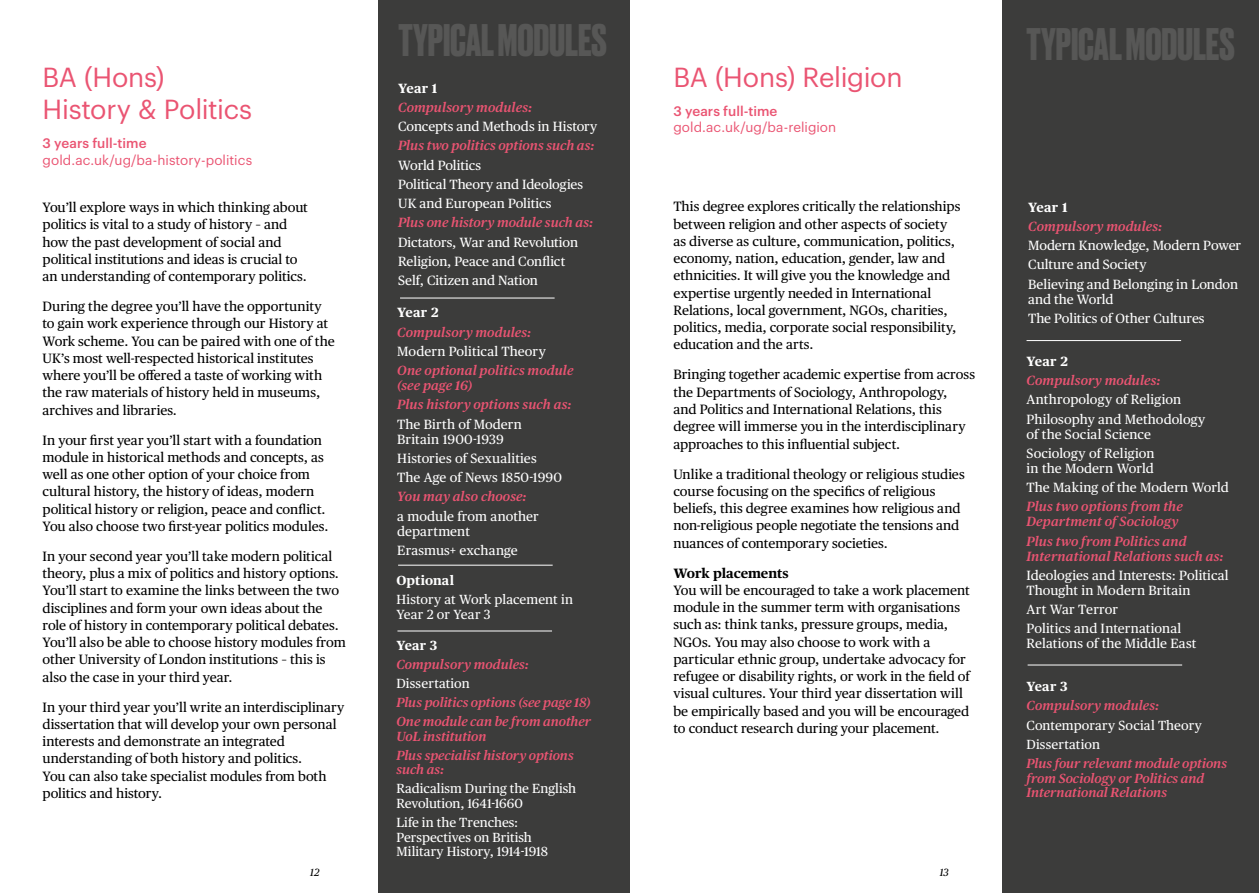
<style>
.page{position:relative;width:1259px;height:893px;background:#fff}
.page>*{position:absolute;margin:0;border:0;box-sizing:border-box;transform-origin:0 0}
.t1{font:700 42.9px "Druk";color:#575756}
.t2{font:27px/31.5px "Graphik";letter-spacing:-.01em;color:#ea5472}
.t3{font:13.5px/17.2px "Publico Text";color:#000}
.t4{font:13.5px "Graphik";letter-spacing:.005em;color:#ea5472}
.t5{font:500 13.5px "Graphik";color:#ea5472}
.t6{font:700 13.5px "Publico Text";letter-spacing:-.01em;color:#000}
.t7{font:13.35px/19.2px "Publico Text";color:#fff}
.t8{font:italic 600 13.35px/15px "Publico Text";letter-spacing:.005em;color:#ea5472}
.t9{font:700 13.35px "Publico Text";letter-spacing:.01em;color:#fff}
.t10{font:italic 600 13.2px/18.9px "Publico Text";letter-spacing:-.005em;color:#ea5472}
.t11{font:13.2px/14.7px "Publico Text";letter-spacing:.005em;color:#fff}
.t12{font:700 13.2px "Publico Text";letter-spacing:.01em;color:#fff}
.t13{font:italic 10.5px "Publico Text";color:#000}
</style>
<div class="page">
<div style="left:1002px;top:0;width:257px;height:893px;background:#3c3c3b"></div>
<div style="left:378px;top:0;width:251px;height:893px;background:#3c3c3b"></div>
<hr style="left:400px;top:298px;width:154px;height:1px;background:#fff">
<hr style="left:398px;top:565px;width:154px;height:1px;background:#fff">
<hr style="left:397px;top:631px;width:155px;height:1px;background:#fff">
<hr style="left:1026px;top:340px;width:155px;height:1px;background:#fff">
<hr style="left:1027px;top:665px;width:155px;height:1px;background:#fff">
<h2 class="t2" style="left:43px;top:60px;width:211px">BA (Hons)<br>History &amp; Politics</h2>
<p class="t5" style="left:43px;top:133px;width:105px">3 years full-time</p>
<p class="t4" style="left:43px;top:150px;width:211px">gold.ac.uk/ug/ba-history-politics</p>
<p class="t3" style="left:43px;top:198px;width:267px">You’ll explore ways in which thinking about politics is vital to a study of history – and how the past development of social and political institutions and ideas is crucial to an understanding of contemporary politics.</p>
<p class="t3" style="left:43px;top:297px;width:294px">During the degree you’ll have the opportunity to gain work experience through our History at Work scheme. You can be paired with one of the UK’s most well-respected historical institutes where you’ll be offered a taste of working with the raw materials of history held in museums, archives and libraries.</p>
<p class="t3" style="left:43px;top:430px;width:287px">In your first year you’ll start with a foundation module in historical methods and concepts, as well as one other option of your choice from cultural history, the history of ideas, modern political history or religion, peace and conflict.<br>You also choose two first-year politics modules.</p>
<p class="t3" style="left:43px;top:547px;width:305px">In your second year you’ll take modern political theory, plus a mix of politics and history options.<br>You’ll start to examine the links between the two disciplines and form your own ideas about the role of history in contemporary political debates.<br>You’ll also be able to choose history modules from other University of London institutions – this is also the case in your third year.</p>
<p class="t3" style="left:43px;top:697px;width:303px">In your third year you’ll write an interdisciplinary dissertation that will develop your own personal interests and demonstrate an integrated understanding of both history and politics.<br>You can also take specialist modules from both politics and history.</p>
<h1 class="t1" style="left:398px;top:11px;width:210px">TYPICAL MODULES</h1>
<p class="t9" style="left:398px;top:78px;width:41px">Year 1</p>
<p class="t8" style="left:398px;top:99px;width:135px">Compulsory modules:</p>
<p class="t7" style="left:398px;top:116px;width:201px">Concepts and Methods in History</p>
<p class="t8" style="left:398px;top:137px;width:198px">Plus two politics options such as:</p>
<p class="t7" style="left:398px;top:155px;width:187px">World Politics<br>Political Theory and Ideologies<br>UK and European Politics</p>
<p class="t8" style="left:398px;top:214px;width:196px">Plus one history module such as:</p>
<p class="t7" style="left:398px;top:232px;width:181px">Dictators, War and Revolution<br>Religion, Peace and Conflict<br>Self, Citizen and Nation</p>
<p class="t9" style="left:397px;top:302px;width:43px">Year 2</p>
<p class="t8" style="left:397px;top:323px;width:135px">Compulsory modules:</p>
<p class="t7" style="left:397px;top:341px;width:150px">Modern Political Theory</p>
<p class="t8" style="left:397px;top:362px;width:178px">One optional politics module (see page 16)</p>
<p class="t8" style="left:397px;top:396px;width:176px">Plus history options such as:</p>
<p class="t7" style="left:397px;top:416px;width:126px;line-height:15px">The Birth of Modern<br>Britain 1900-1939</p>
<p class="t7" style="left:397px;top:448px;width:166px">Histories of Sexualities<br>The Age of News 1850-1990</p>
<p class="t8" style="left:397px;top:488px;width:131px">You may also choose:</p>
<p class="t7" style="left:397px;top:508px;width:143px;line-height:15px">a module from another department</p>
<p class="t7" style="left:397px;top:540px;width:122px">Erasmus+ exchange</p>
<p class="t12" style="left:396px;top:570px;width:59px">Optional</p>
<p class="t11" style="left:396px;top:591px;width:178px">History at Work placement in<br>Year 2 or Year 3</p>
<p class="t12" style="left:396px;top:635px;width:43px">Year 3</p>
<p class="t10" style="left:396px;top:654px;width:134px">Compulsory modules:</p>
<p class="t11" style="left:396px;top:675px;width:75px">Dissertation</p>
<p class="t10" style="left:396px;top:692px;width:196px">Plus politics options (see page 18)<br>One module can be from another</p>
<p class="t10" style="left:396px;top:726px;width:179px">UoL institution<br>Plus specialist history options</p>
<p class="t10" style="left:396px;top:759px;width:49px">such as:</p>
<p class="t11" style="left:396px;top:781px;width:181px">Radicalism During the English<br>Revolution, 1641-1660</p>
<p class="t11" style="left:396px;top:814px;width:153px">Life in the Trenches:<br>Perspectives on British<br>Military History, 1914-1918</p>
<h2 class="t2" style="left:673px;top:59px;width:230px">BA (Hons) Religion</h2>
<p class="t5" style="left:673px;top:101px;width:105px">3 years full-time</p>
<p class="t4" style="left:673px;top:117px;width:164px">gold.ac.uk/ug/ba-religion</p>
<p class="t3" style="left:673px;top:197px;width:288px">This degree explores critically the relationships between religion and other aspects of society as diverse as culture, communication, politics, economy, nation, education, gender, law and ethnicities. It will give you the knowledge and expertise urgently needed in International Relations, local government, NGOs, charities, politics, media, corporate social responsibility, education and the arts.</p>
<p class="t3" style="left:673px;top:365px;width:303px">Bringing together academic expertise from across the Departments of Sociology, Anthropology,<br>and Politics and International Relations, this degree will immerse you in the interdisciplinary approaches to this influential subject.</p>
<p class="t3" style="left:673px;top:464px;width:293px">Unlike a traditional theology or religious studies course focusing on the specifics of religious beliefs, this degree examines how religious and non-religious people negotiate the tensions and nuances of contemporary societies.</p>
<p class="t6" style="left:673px;top:562px;width:117px">Work placements</p>
<p class="t3" style="left:673px;top:581px;width:298px">You will be encouraged to take a work placement module in the summer term with organisations such as: think tanks, pressure groups, media, NGOs. You may also choose to work with a particular ethnic group, undertake advocacy for refugee or disability rights, or work in the field of visual cultures. Your third year dissertation will be empirically based and you will be encouraged to conduct research during your placement.</p>
<p class="t13" style="left:310px;top:864px;width:11px">12</p>
<p class="t13" style="left:939px;top:864px;width:11px">13</p>
<h1 class="t1" style="left:1026px;top:15px;width:210px">TYPICAL MODULES</h1>
<p class="t9" style="left:1028px;top:197px;width:41px">Year 1</p>
<p class="t8" style="left:1028px;top:218px;width:135px">Compulsory modules:</p>
<p class="t7" style="left:1028px;top:235px;width:214px">Modern Knowledge, Modern Power<br>Culture and Society<br>Believing and Belonging in London</p>
<p class="t7" style="left:1028px;top:289px;width:178px">and the World<br>The Politics of Other Cultures</p>
<p class="t9" style="left:1026px;top:351px;width:43px">Year 2</p>
<p class="t8" style="left:1026px;top:372px;width:135px">Compulsory modules:</p>
<p class="t7" style="left:1026px;top:389px;width:180px">Anthropology of Religion<br>Philosophy and Methodology</p>
<p class="t7" style="left:1026px;top:424px;width:129px">of the Social Science<br>Sociology of Religion</p>
<p class="t7" style="left:1026px;top:458px;width:204px">in the Modern World<br>The Making of the Modern World</p>
<p class="t8" style="left:1026px;top:498px;width:158px">Plus two options from the<br>Department of Sociology</p>
<p class="t8" style="left:1026px;top:533px;width:198px">Plus two from Politics and<br>International Relations such as:</p>
<p class="t7" style="left:1026px;top:567px;width:204px;line-height:15px">Ideologies and Interests: Political<br>Thought in Modern Britain</p>
<p class="t7" style="left:1026px;top:599px;width:156px">Art War Terror<br>Politics and International</p>
<p class="t7" style="left:1026px;top:633px;width:171px">Relations of the Middle East</p>
<p class="t12" style="left:1026px;top:676px;width:43px">Year 3</p>
<p class="t10" style="left:1026px;top:695px;width:134px">Compulsory modules:</p>
<p class="t11" style="left:1026px;top:715px;width:177px;line-height:19.2px">Contemporary Social Theory<br>Dissertation</p>
<p class="t10" style="left:1026px;top:755px;width:202px;line-height:14.7px">Plus four relevant module options from Sociology or Politics and<br>International Relations</p>
</div>
